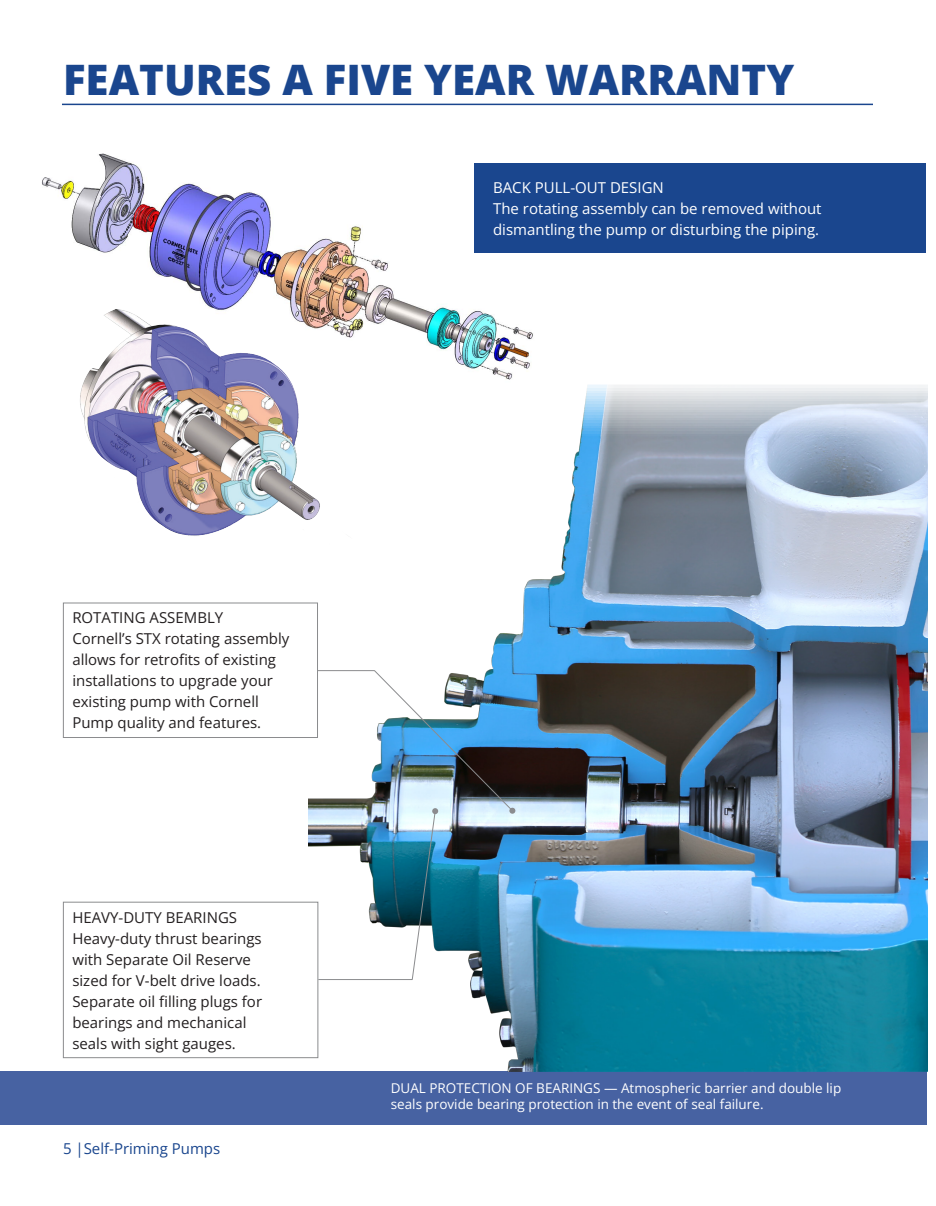
<style>
.page{position:relative;width:936px;height:1206px;background:#fff}
.page>*{position:absolute;margin:0;border:0;box-sizing:border-box;transform-origin:0 0}
._28pt_-_XBOLD_-_WHITE{font:800 42px "Open Sans";color:#1a468e}
.Body{font:15px/21px "Open Sans";color:#231f20}
.Body-2{font:15px/21px "Open Sans";color:#fff}
._10pt_-_BOLD_-_ALL_CAPS_-_BLACK{font:700 15px "Open Sans";color:#231f20}
.t1{font:700 15px "Open Sans";color:#1a468e}
._10pt_-_BOLD_-_ALL_CAPS_-_BLACK-2{font:700 15px "Open Sans";color:#fff}
.t2{font:13.5px/16.2px "Open Sans";color:#fff}
.s1{font-weight:700}
</style>
<div class="page">
<hr style="left:62px;top:104px;width:811px;height:1px;background:#1a468e">
<img style="left:42px;top:153px;width:567px;height:227px">
<div style="left:475px;top:164px;width:451px;height:89px;background:#1a468e"></div>
<div style="left:0;top:1071px;width:927px;height:54px;background:#4762a2"></div>
<img style="left:308px;top:385px;width:619px;height:686px">
<div style="left:63px;top:603px;width:255px;height:135px;border:1px solid #8b8c8e"></div>
<div style="left:63px;top:902px;width:255px;height:156px;border:1px solid #8b8c8e"></div>
<img style="left:50px;top:298px;width:325px;height:251px">
<img style="left:317px;top:670px;width:198px;height:310px">
<p class="_28pt_-_XBOLD_-_WHITE" style="left:63px;top:48px;width:733px">FEATURES A FIVE YEAR WARRANTY</p>
<p class="_10pt_-_BOLD_-_ALL_CAPS_-_BLACK-2" style="left:493px;top:177px;width:172px">BACK PULL-OUT DESIGN</p>
<p class="Body-2" style="left:493px;top:197px;width:330px">The rotating assembly can be removed without dismantling the pump or disturbing the piping.</p>
<p class="_10pt_-_BOLD_-_ALL_CAPS_-_BLACK" style="left:72px;top:608px;width:152px">ROTATING ASSEMBLY</p>
<p class="Body" style="left:72px;top:628px;width:219px">Cornell’s STX rotating assembly allows for retrofits of existing installations to upgrade your existing pump with Cornell<br>Pump quality and features.</p>
<p class="_10pt_-_BOLD_-_ALL_CAPS_-_BLACK" style="left:72px;top:907px;width:166px">HEAVY-DUTY BEARINGS</p>
<p class="Body" style="left:72px;top:927px;width:191px">Heavy-duty thrust bearings with Separate Oil Reserve sized for V-belt drive loads.<br>Separate oil filling plugs for bearings and mechanical seals with sight gauges.</p>
<p class="t1" style="left:63px;top:1139px;width:159px">5 |Self-Priming Pumps</p>
<p class="t2" style="left:391px;top:1079px;width:452px"><span class="s1">DUAL PROTECTION OF BEARINGS</span> — Atmospheric barrier and double lip seals provide bearing protection in the event of seal failure.</p>
</div>
